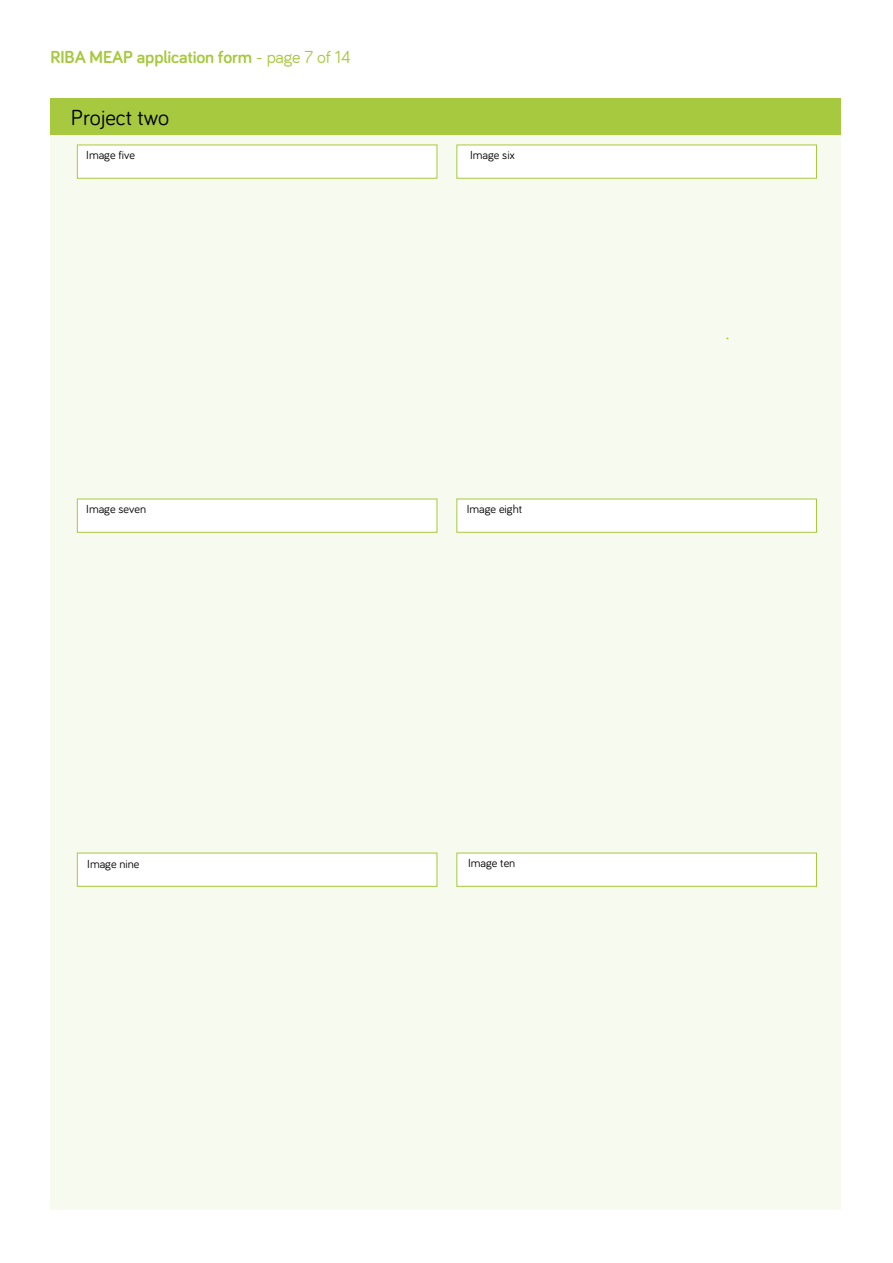
<style>
.page{position:relative;width:893px;height:1263px;background:#fff}
.page>*{position:absolute;margin:0;border:0;box-sizing:border-box;transform-origin:0 0}
.t1{font:22.5px "Bariol";color:#000}
.t2{font:700 18px "Bariol";letter-spacing:-.01em;color:#a7c93f}
.t3{font:12px "Bariol";color:#000}
.s1{font-weight:400}
</style>
<div class="page">
<div style="left:50px;top:102px;width:791px;height:1108px;background:#f7faef"></div>
<div style="left:50px;top:98px;width:791px;height:36px;background:#a7c93f"></div>
<div style="left:77px;top:145px;width:360px;height:33px;background:#fff"></div>
<div style="left:457px;top:145px;width:360px;height:33px;background:#fff"></div>
<div style="left:77px;top:499px;width:360px;height:33px;background:#fff"></div>
<div style="left:457px;top:499px;width:360px;height:33px;background:#fff"></div>
<div style="left:77px;top:853px;width:360px;height:33px;background:#fff"></div>
<div style="left:457px;top:853px;width:360px;height:33px;background:#fff"></div>
<h2 class="t2" style="left:51px;top:45px;width:302px">RIBA MEAP application form <span class="s1">- page</span> <span class="s1">7</span> <span class="s1">of</span> <span class="s1">14</span></h2>
<h1 class="t1" style="left:71px;top:103px;width:100px">Project two</h1>
<p class="t3" style="left:86px;top:147px;width:50px">Image five</p>
<p class="t3" style="left:470px;top:147px;width:46px">Image six</p>
<p class="t3" style="left:86px;top:501px;width:61px">Image seven</p>
<p class="t3" style="left:467px;top:501px;width:57px">Image eight</p>
<p class="t3" style="left:87px;top:855px;width:54px">Image nine</p>
<p class="t3" style="left:468px;top:855px;width:49px">Image ten</p>
</div>
